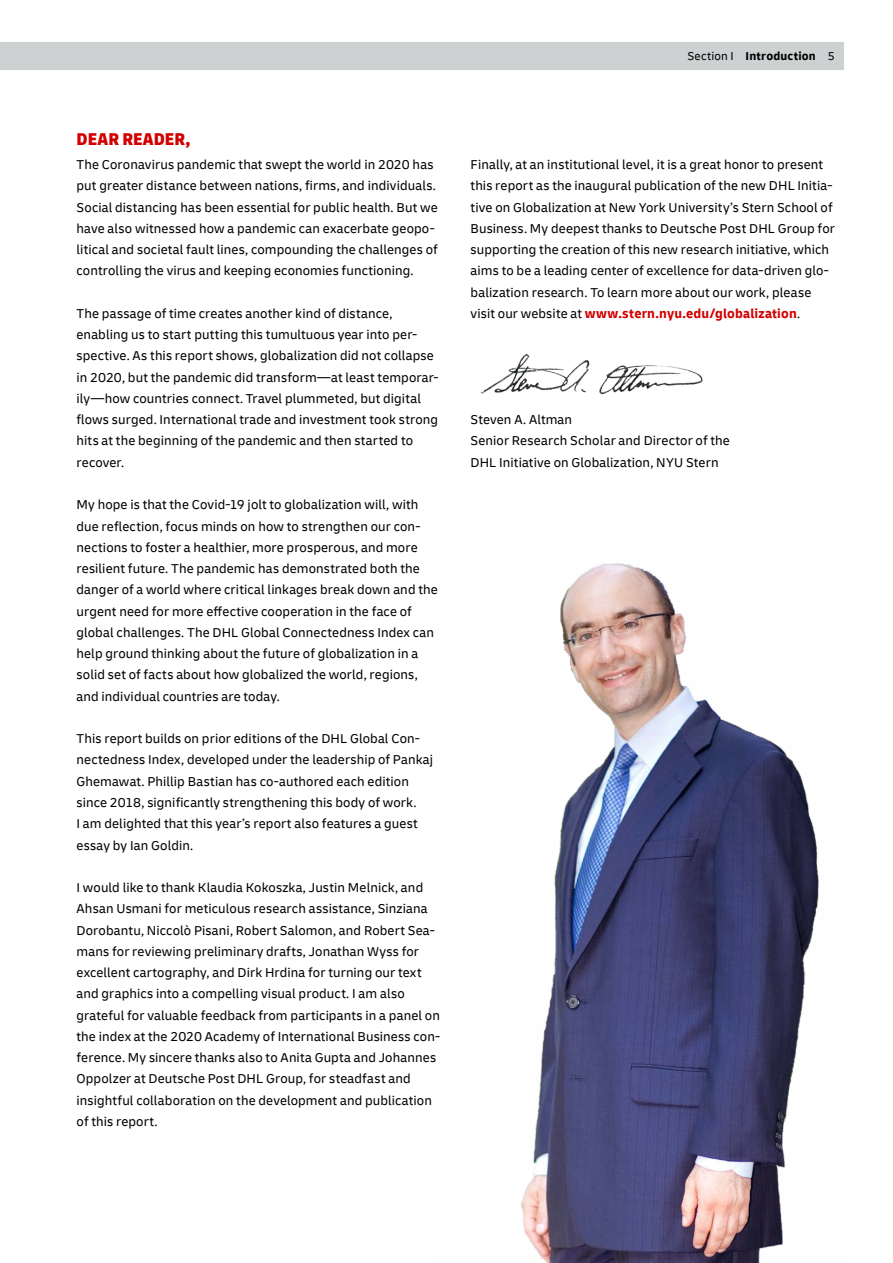
<style>
.page{position:relative;width:893px;height:1263px;background:#fff}
.page>*{position:absolute;margin:0;border:0;box-sizing:border-box;transform-origin:0 0}
.Secondary_headline_9{font:900 condensed 18px "Delivery";color:#d20000}
.Copy_text_9pt__min_s{font:13.5px/21.3px "Delivery";letter-spacing:.01em;color:#000}
.t1{font:700 12px "Delivery";letter-spacing:.015em;color:#000}
.s1{font-weight:400}
.s2{font-weight:700;color:#d20000}
</style>
<div class="page">
<div style="left:0;top:42px;width:843px;height:28px;background:#ced1d2"></div>
<img style="left:481px;top:354px;width:222px;height:41px">
<img style="left:521px;top:563px;width:298px;height:700px">
<p class="Secondary_headline_9" style="left:77px;top:127px;width:115px">DEAR READER,</p>
<p class="Copy_text_9pt__min_s" style="left:77px;top:154px;width:363px">The Coronavirus pandemic that swept the world in 2020 has put greater distance between nations, firms, and individuals.<br>Social distancing has been essential for public health. But we have also witnessed how a pandemic can exacerbate geopo&shy;litical and societal fault lines, compounding the challenges of controlling the virus and keeping economies functioning.</p>
<p class="Copy_text_9pt__min_s" style="left:77px;top:303px;width:364px">The passage of time creates another kind of distance, enabling us to start putting this tumultuous year into per&shy;spective. As this report shows, globalization did not collapse in 2020, but the pandemic did transform—at least temporar&shy;ily—how countries connect. Travel plummeted, but digital flows surged. International trade and investment took strong hits at the beginning of the pandemic and then started to recover.</p>
<p class="Copy_text_9pt__min_s" style="left:77px;top:494px;width:363px">My hope is that the Covid-19 jolt to globalization will, with due reflection, focus minds on how to strengthen our con&shy;nections to foster a healthier, more prosperous, and more resilient future. The pandemic has demonstrated both the danger of a world where critical linkages break down and the urgent need for more effective cooperation in the face of global challenges. The DHL Global Connectedness Index can help ground thinking about the future of globalization in a solid set of facts about how globalized the world, regions, and individual countries are today.</p>
<p class="Copy_text_9pt__min_s" style="left:77px;top:728px;width:358px">This report builds on prior editions of the DHL Global Con&shy;nectedness Index, developed under the leadership of Pankaj Ghemawat. Phillip Bastian has co-authored each edition since 2018, significantly strengthening this body of work.<br>I am delighted that this year’s report also features a guest essay by Ian Goldin.</p>
<p class="Copy_text_9pt__min_s" style="left:77px;top:877px;width:365px">I would like to thank Klaudia Kokoszka, Justin Melnick, and Ahsan Usmani for meticulous research assistance, Sinziana Dorobantu, Niccolò Pisani, Robert Salomon, and Robert Sea&shy;mans for reviewing preliminary drafts, Jonathan Wyss for excellent cartography, and Dirk Hrdina for turning our text and graphics into a compelling visual product. I am also grateful for valuable feedback from participants in a panel on the index at the 2020 Academy of International Business con&shy;ference. My sincere thanks also to Anita Gupta and Johannes Oppolzer at Deutsche Post DHL Group, for steadfast and insightful collaboration on the development and publication of this report.</p>
<p class="t1" style="left:687px;top:49px;width:149px"><span class="s1">Section I</span> Introduction <span class="s1">5</span></p>
<p class="Copy_text_9pt__min_s" style="left:471px;top:154px;width:366px">Finally, at an institutional level, it is a great honor to present this report as the inaugural publication of the new DHL Initia&shy;tive on Globalization at New York University’s Stern School of Business. My deepest thanks to Deutsche Post DHL Group for supporting the creation of this new research initiative, which aims to be a leading center of excellence for data-driven glo&shy;balization research. To learn more about our work, please visit our website at <span class="s2">www.stern.nyu.edu/globalization</span>.</p>
<p class="Copy_text_9pt__min_s" style="left:471px;top:409px;width:261px">Steven A. Altman<br>Senior Research Scholar and Director of the<br>DHL Initiative on Globalization, NYU Stern</p>
</div>
